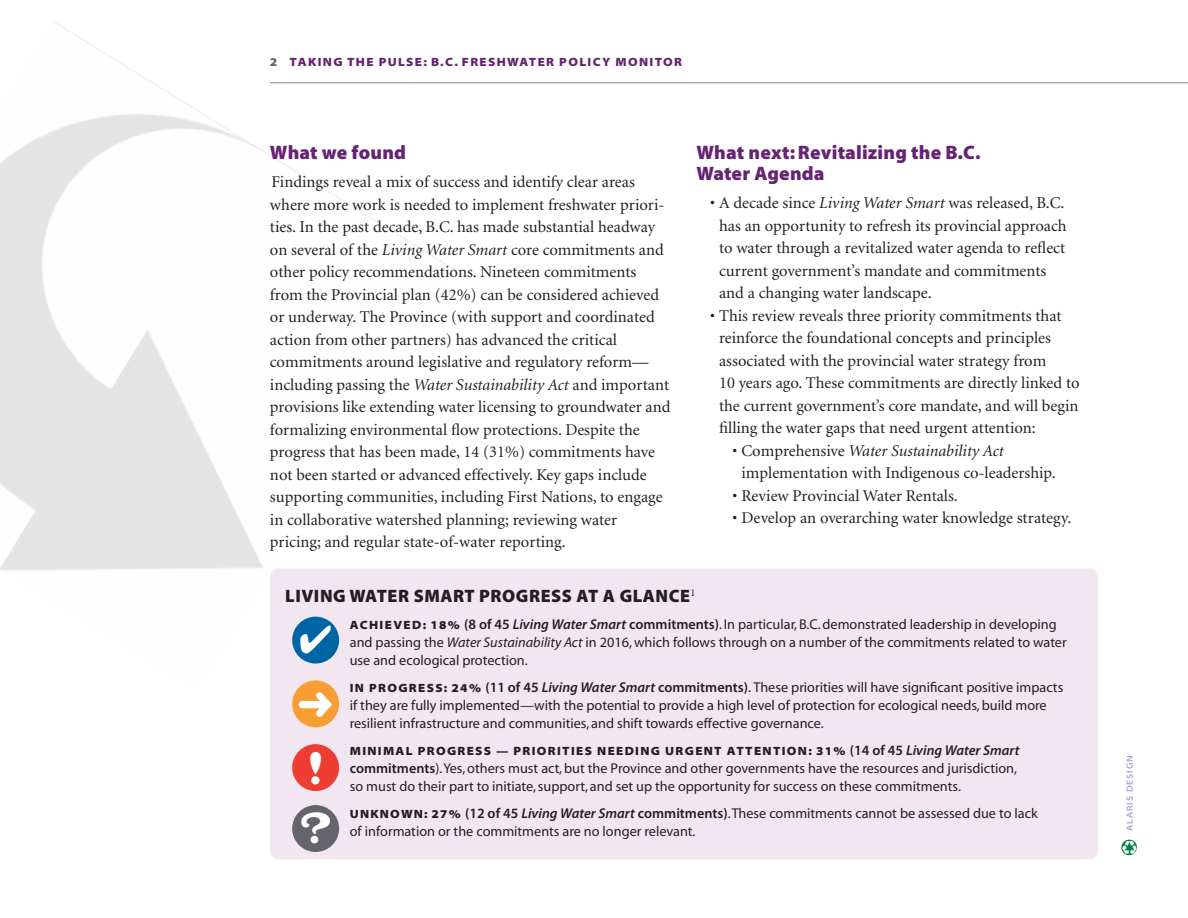
<style>
.page{position:relative;width:1188px;height:918px;background:#fff}
.page>*{position:absolute;margin:0;border:0;box-sizing:border-box;transform-origin:0 0}
.t1{font:46.5px "Twister JF";color:#fff}
.t2{font:43.5px "Twister JF";color:#fff}
.t3{font:19.5px/21px "Myriad MM 830 600";letter-spacing:.01em;color:#662274}
.t4{font:18px "Myriad MM 830 600";letter-spacing:.03em;color:#231f20}
.t5{font:16.5px/22.5px "Minion";color:#231f20}
.t6{font:14.25px/18px "Myriad MM 400 600";color:#231f20}
.t7{font:12px "Myriad MM 830 700";letter-spacing:.11em;color:#231f20}
.t8{font:12px "Myriad MM 830 700";letter-spacing:.11em;color:#662274}
.t9{font:9px "Myriad MM 565 700";letter-spacing:.1em;color:#a2a4d0}
.s1{color:#fff}
.s2{font-style:italic}
.s3{font-family:"Myriad MM 830 700";font-size:12px}
.s4{font-family:"Myriad Pro";font-weight:600}
.s5{font-family:"Myriad Pro";font-weight:600;font-style:italic}
.s6{font-family:"Myriad MM It 400 600"}
.s7{font-family:"Myriad Pro";font-weight:600;font-size:14.25px}
.s8{font-family:"Myriad Pro";font-weight:600;font-style:italic;font-size:14.25px}
</style>
<div class="page">
<hr style="left:270px;top:82px;width:918px;height:1px;background:#818185">
<img style="left:0;top:21px;width:457px;height:554px">
<div style="left:270px;top:569px;width:828px;height:291px;background:#f2e7f1;border-radius:9px"></div>
<svg style="left:1121px;top:840px;width:8px;height:12px"></svg>
<div style="left:292px;top:617px;width:47px;height:47px;background:#0065a4;border-radius:50%"></div>
<div style="left:292px;top:680px;width:47px;height:47px;background:#f89d31;border-radius:50%"></div>
<div style="left:292px;top:744px;width:47px;height:47px;background:#ee3e34;border-radius:50%"></div>
<div style="left:292px;top:805px;width:47px;height:47px;background:#63656a;border-radius:50%"></div>
<svg style="left:299px;top:656px;width:33px;height:32px"></svg>
<p class="t8" style="left:270px;top:56px;width:413px"><span class="s1">2</span> TAKING THE PULSE: B.C. FRESHWATER POLICY MONITOR</p>
<p class="t3" style="left:270px;top:143px;width:138px">What we found</p>
<p class="t5" style="left:270px;top:171px;width:402px">Findings reveal a mix of success and identify clear areas where more work is needed to implement freshwater priori&shy;ties. In the past decade, B.C. has made substantial headway on several of the <span class="s2">Living Water Smart</span> core commitments and other policy recommendations. Nineteen commitments from the Provincial plan (42%) can be considered achieved or underway. The Province (with support and coordinated action from other partners) has advanced the critical commitments around legislative and regulatory reform— including passing the <span class="s2">Water Sustainability Act</span> and important provisions like extending water licensing to groundwater and formalizing environmental flow protections. Despite the progress that has been made, 14 (31%) commitments have not been started or advanced effectively. Key gaps include supporting communities, including First Nations, to engage in collaborative watershed planning; reviewing water pricing; and regular state-of-water reporting.</p>
<p class="t3" style="left:697px;top:143px;width:286px">What next: Revitalizing the B.C.<br>Water Agenda</p>
<p class="t5" style="left:719px;top:192px;width:349px;text-indent:-9px">• A decade since <span class="s2">Living Water Smart</span> was released, B.C. has an opportunity to refresh its provincial approach to water through a revitalized water agenda to reflect current government’s mandate and commitments and a changing water landscape.</p>
<p class="t5" style="left:719px;top:305px;width:362px;text-indent:-9px">• This review reveals three priority commitments that reinforce the foundational concepts and principles associated with the provincial water strategy from<br>10 years ago. These commitments are directly linked to the current government’s core mandate, and will begin filling the water gaps that need urgent attention:</p>
<p class="t5" style="left:742px;top:440px;width:316px;text-indent:-9px">• Comprehensive <span class="s2">Water Sustainability Act </span>implementation with Indigenous co-leadership.</p>
<p class="t5" style="left:733px;top:485px;width:227px">• Review Provincial Water Rentals.</p>
<p class="t5" style="left:733px;top:507px;width:340px">• Develop an overarching water knowledge strategy.</p>
<p class="t4" style="left:285px;top:587px;width:412px">LIVING WATER SMART PROGRESS AT A GLANCE<sup>1</sup></p>
<p class="t6" style="left:350px;top:616px;width:718px"><span class="s3">ACHIEVED: 18%</span> <span class="s4">(8 of 45</span> <span class="s5">Living Water Smart</span> <span class="s4">commitments)</span>. In particular, B.C. demonstrated leadership in developing and passing the <span class="s6">Water Sustainability Act</span> in 2016, which follows through on a number of the commitments related to water use and ecological protection.</p>
<p class="t6" style="left:350px;top:679px;width:715px"><span class="s3">IN PROGRESS: 24%</span> <span class="s4">(11 of 45</span> <span class="s5">Living Water Smart</span> <span class="s4">commitments)</span>. These priorities will have significant positive impacts if they are fully implemented—with the potential to provide a high level of protection for ecological needs, build more resilient infrastructure and communities, and shift towards effective governance.</p>
<p class="t7" style="left:350px;top:745px;width:671px">MINIMAL PROGRESS — PRIORITIES NEEDING URGENT ATTENTION: 31% <span class="s7">(14 of 45</span> <span class="s8">Living Water Smart</span></p>
<p class="t6" style="left:350px;top:760px;width:669px"><span class="s4">commitments</span>). Yes, others must act, but the Province and other governments have the resources and jurisdiction, so must do their part to initiate, support, and set up the opportunity for success on these commitments.</p>
<p class="t6" style="left:350px;top:805px;width:690px"><span class="s3">UNKNOWN: 27%</span> <span class="s4">(12 of 45</span> <span class="s5">Living Water Smart</span> <span class="s4">commitments)</span>. These commitments cannot be assessed due to lack of information or the commitments are no longer relevant.</p>
<h1 class="t1" style="left:308px;top:733px;width:17px">!</h1>
<h2 class="t2" style="left:300px;top:796px;width:33px">?</h2>
<p class="t9" style="left:1125px;top:831px;width:77px;rotate:-90deg">ALARIS DESIGN</p>
</div>
